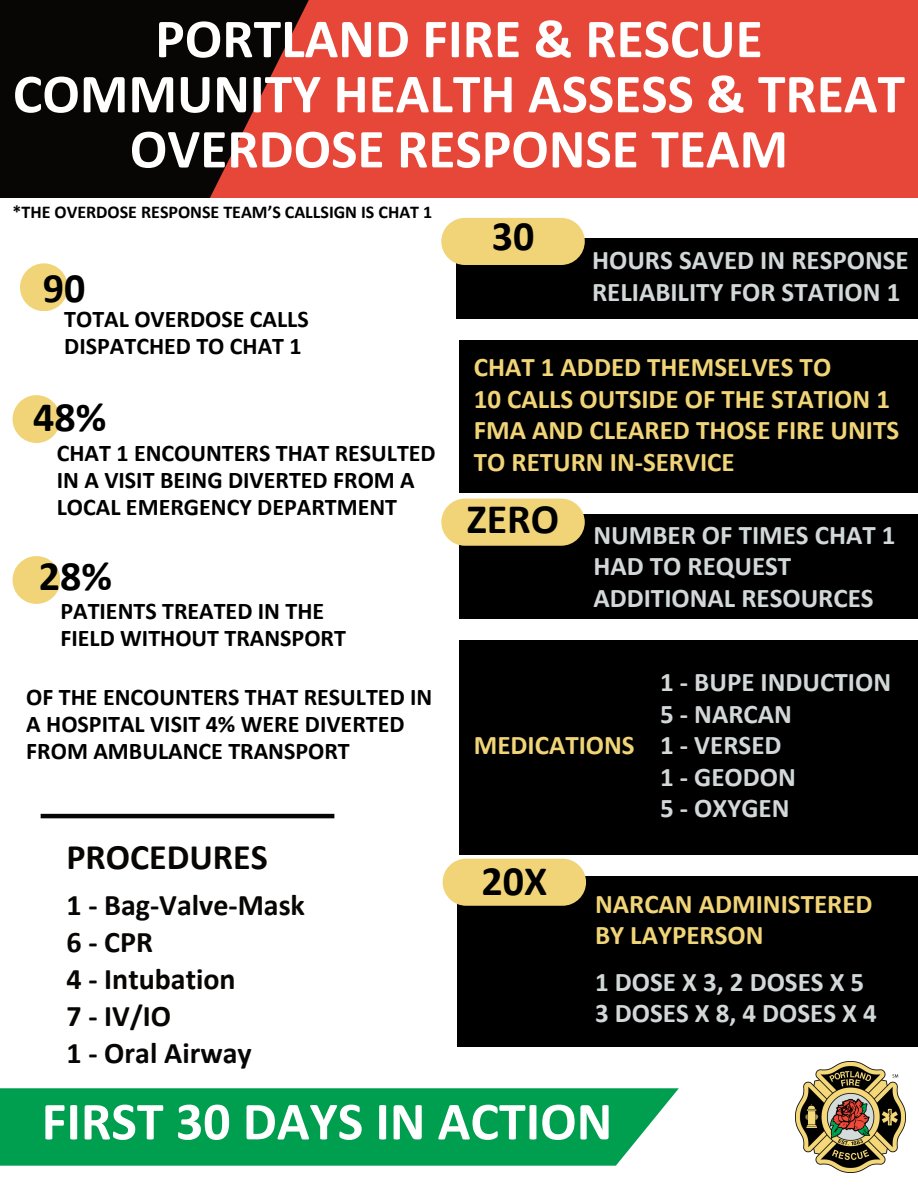
<style>
.page{position:relative;width:918px;height:1188px;background:#fff}
.page>*{position:absolute;margin:0;border:0;box-sizing:border-box;transform-origin:0 0}
.t1{font:700 55.5px/55.2px "Calibri";color:#fff;text-align:center}
.t2{font:700 54px "Calibri";color:#fff}
.t3{font:700 42px "Calibri";color:#000}
.t4{font:700 36px "Calibri";color:#080604}
.t5{font:700 30px/37px "Calibri";color:#080604}
.t6{font:700 27px/31.5px "Calibri";color:#d2d8d8}
.t7{font:700 27px/31.5px "Calibri";color:#f0d477}
.t8{font:700 24px/27px "Calibri";color:#000}
.t9{font:700 18px "Calibri";color:#000}
</style>
<div class="page">
<div style="left:0;top:0;width:918px;height:198px;background:#080604"></div>
<svg style="left:210px;top:0;width:708px;height:198px;background:#d64234"></svg>
<svg style="left:0;top:1088px;width:679px;height:78px;background:#0da358"></svg>
<div style="left:459px;top:340px;width:459px;height:153px;background:#000"></div>
<div style="left:456px;top:238px;width:462px;height:81px;background:#000"></div>
<div style="left:459px;top:514px;width:459px;height:105px;background:#000"></div>
<div style="left:13px;top:395px;width:47px;height:48px;background:#f0d477;border-radius:50%"></div>
<div style="left:13px;top:556px;width:47px;height:48px;background:#f0d477;border-radius:50%"></div>
<div style="left:20px;top:263px;width:48px;height:48px;background:#f0d477;border-radius:50%"></div>
<div style="left:459px;top:640px;width:459px;height:215px;background:#000"></div>
<hr style="left:41px;top:814px;width:293px;height:4px;background:#080604">
<div style="left:457px;top:876px;width:461px;height:170px;background:#000"></div>
<div style="left:441px;top:218px;width:144px;height:47px;background:#f0d477;border-radius:24px"></div>
<div style="left:441px;top:499px;width:144px;height:47px;background:#f0d477;border-radius:24px"></div>
<div style="left:443px;top:859px;width:143px;height:47px;background:#f0d477;border-radius:24px"></div>
<img style="left:796px;top:1062px;width:110px;height:110px">
<p class="t1" style="left:13px;top:16px;width:894px">PORTLAND FIRE &amp; RESCUE<br>COMMUNITY HEALTH ASSESS &amp; TREAT<br>OVERDOSE RESPONSE TEAM</p>
<h5 class="t9" style="left:13px;top:205px;width:421px">*THE OVERDOSE RESPONSE TEAM’S CALLSIGN IS CHAT 1</h5>
<h3 class="t3" style="left:43px;top:271px;width:44px">90</h3>
<h5 class="t8" style="left:64px;top:308px;width:246px">TOTAL OVERDOSE CALLS<br>DISPATCHED TO CHAT 1</h5>
<p class="t3" style="left:33px;top:400px;width:75px">48%</p>
<p class="t8" style="left:57px;top:442px;width:380px">CHAT 1 ENCOUNTERS THAT RESULTED<br>IN A VISIT BEING DIVERTED FROM A<br>LOCAL EMERGENCY DEPARTMENT</p>
<p class="t3" style="left:39px;top:559px;width:75px">28%</p>
<p class="t8" style="left:60px;top:600px;width:287px">PATIENTS TREATED IN THE<br>FIELD WITHOUT TRANSPORT</p>
<h5 class="t8" style="left:26px;top:686px;width:408px">OF THE ENCOUNTERS THAT RESULTED IN<br>A HOSPITAL VISIT 4% WERE DIVERTED<br>FROM AMBULANCE TRANSPORT</h5>
<h6 class="t4" style="left:66px;top:842px;width:203px">PROCEDURES</h6>
<h5 class="t5" style="left:66px;top:889px;width:240px">1 - Bag-Valve-Mask</h5>
<h6 class="t5" style="left:66px;top:926px;width:88px">6 - CPR</h6>
<p class="t5" style="left:66px;top:963px;width:171px">4 - Intubation</p>
<h1 class="t5" style="left:66px;top:1000px;width:187px">7 - IV/IO<br>1 - Oral Airway</h1>
<h5 class="t3" style="left:492px;top:219px;width:44px">30</h5>
<h2 class="t6" style="left:592px;top:247px;width:318px">HOURS SAVED IN RESPONSE<br>RELIABILITY FOR STATION 1</h2>
<h1 class="t7" style="left:474px;top:354px;width:427px">CHAT 1 ADDED THEMSELVES TO<br>10 CALLS OUTSIDE OF THE STATION 1<br>FMA AND CLEARED THOSE FIRE UNITS<br>TO RETURN IN-SERVICE</h1>
<h5 class="t3" style="left:467px;top:501px;width:94px">ZERO</h5>
<h2 class="t6" style="left:593px;top:521px;width:304px">NUMBER OF TIMES CHAT 1<br>HAD TO REQUEST<br>ADDITIONAL RESOURCES</h2>
<h4 class="t7" style="left:474px;top:732px;width:162px">MEDICATIONS</h4>
<p class="t6" style="left:660px;top:669px;width:232px">1 - BUPE INDUCTION</p>
<p class="t6" style="left:660px;top:700px;width:133px">5 - NARCAN</p>
<p class="t6" style="left:660px;top:732px;width:123px">1 - VERSED</p>
<p class="t6" style="left:660px;top:763px;width:137px">1 - GEODON</p>
<p class="t6" style="left:660px;top:795px;width:131px">5 - OXYGEN</p>
<h6 class="t3" style="left:481px;top:863px;width:67px">20X</h6>
<h5 class="t7" style="left:595px;top:890px;width:279px">NARCAN ADMINISTERED<br>BY LAYPERSON</h5>
<h3 class="t6" style="left:595px;top:968px;width:283px">1 DOSE X 3, 2 DOSES X 5<br>3 DOSES X 8, 4 DOSES X 4</h3>
<p class="t2" style="left:42px;top:1099px;width:572px">FIRST 30 DAYS IN ACTION</p>
</div>
